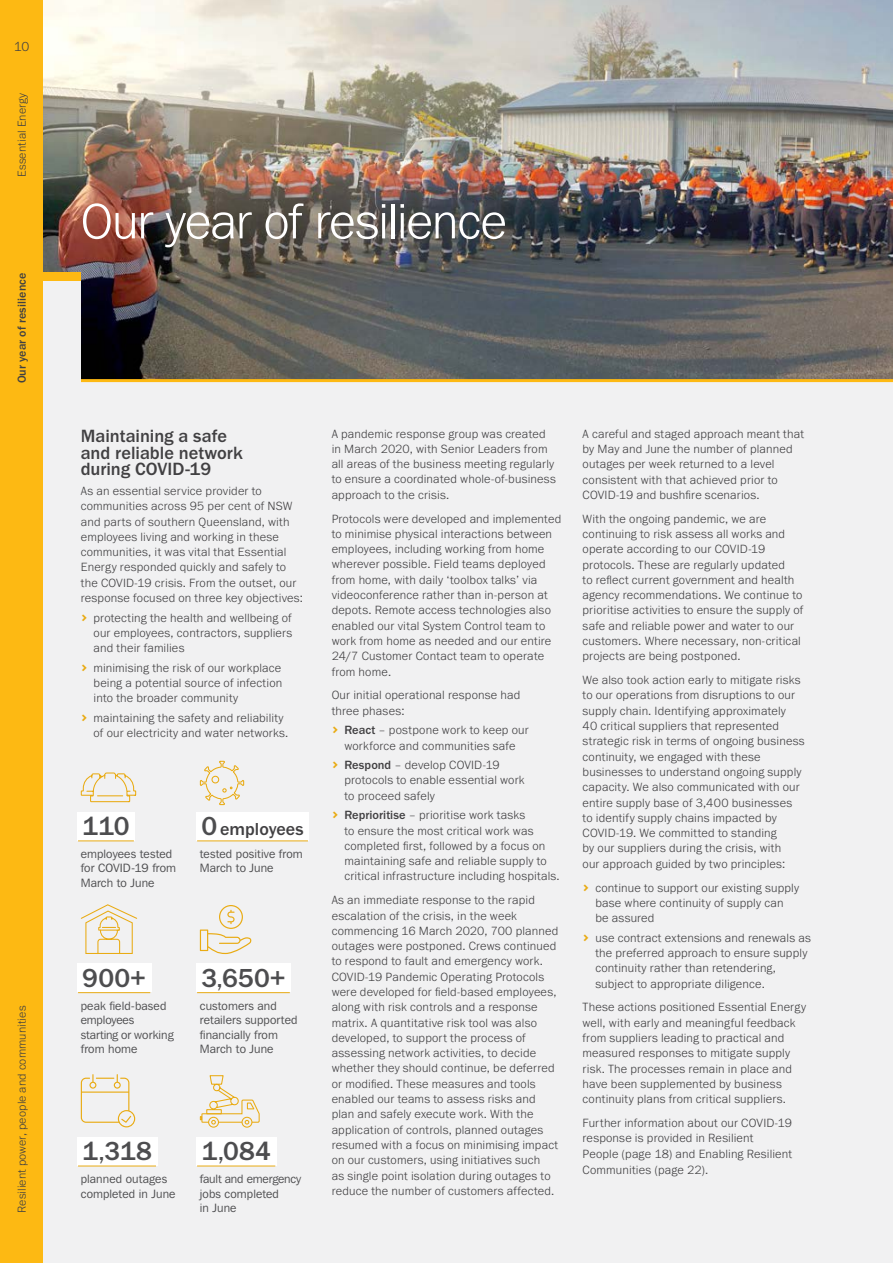
<style>
.page{position:relative;width:893px;height:1263px;background:#fff}
.page>*{position:absolute;margin:0;border:0;box-sizing:border-box;transform-origin:0 0}
.t1{font:300 51.3px "Franklin Gothic URW";letter-spacing:-.025em;color:#fff}
.t2{font:500 27px "Franklin Gothic URW";letter-spacing:.005em;color:#4d4d4f}
.t3{font:500 18.3px/16.8px "Franklin Gothic URW";color:#414042}
.t4{font:500 18px "Franklin Gothic URW";color:#414042}
.t5{font:300 13.5px "Franklin Gothic URW";color:#414042}
.t6{font:300 12.3px/15.3px "Franklin Gothic URW";letter-spacing:.015em;color:#414042}
.t7{font:12px/14.4px "Franklin Gothic IT Cby BT";letter-spacing:.01em;color:#4d4d4f}
.t8{font:300 12px "Franklin Gothic URW";letter-spacing:.01em;color:#414042}
.t9{font:500 12px "Franklin Gothic URW";letter-spacing:.01em;color:#414042}
.s1{font-family:"Campton";font-weight:700;color:#e9ab13}
.s2{font-size:27px;color:#4d4d4f}
.s3{font-size:24px}
.s4{font-weight:500}
</style>
<div class="page">
<div style="left:43px;top:0;width:850px;height:1263px;background:#f1f1f2"></div>
<img style="left:43px;top:0;width:850px;height:379px">
<hr style="left:62px;top:379px;width:831px;height:3px;background:#fdb913">
<div style="left:43px;top:281px;width:38px;height:304px;background:#f1f1f2"></div>
<div style="left:43px;top:273px;width:38px;height:8px;background:#fdb913"></div>
<svg style="left:200px;top:905px;width:51px;height:49px"></svg>
<div style="left:196px;top:964px;width:95px;height:28px;background:#fff"></div>
<hr style="left:197px;top:992px;width:93px;height:1px;background:#e9ab13">
<div style="left:77px;top:964px;width:74px;height:28px;background:#fff"></div>
<hr style="left:78px;top:992px;width:72px;height:1px;background:#e9ab13">
<svg style="left:199px;top:1075px;width:61px;height:53px"></svg>
<svg style="left:81px;top:1074px;width:54px;height:53px"></svg>
<div style="left:77px;top:1137px;width:80px;height:28px;background:#fff"></div>
<hr style="left:78px;top:1165px;width:78px;height:1px;background:#e9ab13">
<div style="left:196px;top:1137px;width:80px;height:28px;background:#fff"></div>
<hr style="left:197px;top:1165px;width:78px;height:1px;background:#e9ab13">
<svg style="left:80px;top:772px;width:57px;height:31px"></svg>
<svg style="left:199px;top:760px;width:46px;height:46px"></svg>
<div style="left:77px;top:812px;width:58px;height:28px;background:#fff"></div>
<hr style="left:78px;top:840px;width:56px;height:1px;background:#e9ab13">
<div style="left:196px;top:812px;width:113px;height:28px;background:#fff"></div>
<hr style="left:197px;top:840px;width:111px;height:1px;background:#e9ab13">
<svg style="left:80px;top:904px;width:58px;height:50px"></svg>
<div style="left:0;top:0;width:43px;height:1263px;background:#fdb913"></div>
<p class="t5" style="left:14px;top:38px;width:17px">10</p>
<p class="t8" style="left:14px;top:177px;width:86px;rotate:-90deg">Essential Energy</p>
<p class="t9" style="left:14px;top:383px;width:112px;rotate:-90deg">Our year of resilience</p>
<p class="t8" style="left:14px;top:1213px;width:209px;rotate:-90deg">Resilient power, people and communities</p>
<h1 class="t1" style="left:81px;top:189px;width:428px">Our year of resilience</h1>
<h3 class="t3" style="left:81px;top:427px;width:163px">Maintaining a safe and reliable network during COVID-19</h3>
<p class="t6" style="left:81px;top:483px;width:224px">As an essential service provider to communities across 95 per cent of NSW and parts of southern Queensland, with employees living and working in these communities, it was vital that Essential Energy responded quickly and safely to the COVID-19 crisis. From the outset, our response focused on three key objectives:</p>
<p class="t6" style="left:94px;top:609px;width:200px;text-align:justify;text-indent:-13px"><span class="s1">↑</span> protecting the health and wellbeing of our employees, contractors, suppliers and their families</p>
<p class="t6" style="left:94px;top:660px;width:190px;text-align:justify;text-indent:-13px"><span class="s1">↑</span> minimising the risk of our workplace being a potential source of infection into the broader community</p>
<p class="t6" style="left:94px;top:710px;width:196px;text-indent:-13px"><span class="s1">↑</span> maintaining the safety and reliability of our electricity and water networks.</p>
<h2 class="t2" style="left:82px;top:809px;width:49px">110</h2>
<p class="t7" style="left:81px;top:846px;width:97px">employees tested for COVID-19 from<br>March to June</p>
<h3 class="t4" style="left:201px;top:818px;width:104px"><span class="s2">0</span> employees</h3>
<p class="t7" style="left:200px;top:846px;width:104px">tested positive from<br>March to June</p>
<h2 class="t2" style="left:82px;top:961px;width:65px">900+</h2>
<p class="t7" style="left:81px;top:998px;width:94px">peak field-based employees starting or working from home</p>
<h2 class="t2" style="left:201px;top:961px;width:86px">3<span class="s3">,</span>650+</h2>
<p class="t7" style="left:200px;top:998px;width:99px">customers and retailers supported financially from<br>March to June</p>
<h2 class="t2" style="left:82px;top:1134px;width:71px">1<span class="s3">,</span>318</h2>
<p class="t7" style="left:81px;top:1171px;width:96px">planned outages completed in June</p>
<h2 class="t2" style="left:201px;top:1134px;width:71px">1<span class="s3">,</span>084</h2>
<p class="t7" style="left:200px;top:1171px;width:103px">fault and emergency jobs completed<br>in June</p>
<p class="t6" style="left:332px;top:426px;width:226px">A pandemic response group was created in March 2020, with Senior Leaders from all areas of the business meeting regularly to ensure a coordinated whole-of-business approach to the crisis.</p>
<p class="t6" style="left:332px;top:511px;width:231px">Protocols were developed and implemented to minimise physical interactions between employees, including working from home wherever possible. Field teams deployed from home, with daily ‘toolbox talks’ via videoconference rather than in-person at depots. Remote access technologies also enabled our vital System Control team to work from home as needed and our entire 24/7 Customer Contact team to operate from home.</p>
<p class="t6" style="left:332px;top:687px;width:190px">Our initial operational response had three phases:</p>
<p class="t6" style="left:332px;top:722px;width:198px;text-align:center"><span class="s1">↑</span> <span class="s4">React</span> – postpone work to keep our workforce and communities safe</p>
<p class="t6" style="left:344px;top:757px;width:182px;text-indent:-13px"><span class="s1">↑</span> <span class="s4">Respond</span> – develop COVID-19 protocols to enable essential work to proceed safely</p>
<p class="t6" style="left:344px;top:807px;width:217px;text-indent:-13px"><span class="s1">↑</span> <span class="s4">Reprioritise</span> – prioritise work tasks<br>to ensure the most critical work was completed first, followed by a focus on maintaining safe and reliable supply to critical infrastructure including hospitals.</p>
<p class="t6" style="left:332px;top:892px;width:228px">As an immediate response to the rapid escalation of the crisis, in the week commencing 16 March 2020, 700 planned outages were postponed. Crews continued to respond to fault and emergency work.<br>COVID-19 Pandemic Operating Protocols were developed for field-based employees, along with risk controls and a response matrix. A quantitative risk tool was also developed, to support the process of assessing network activities, to decide whether they should continue, be deferred or modified. These measures and tools enabled our teams to assess risks and plan and safely execute work. With the application of controls, planned outages resumed with a focus on minimising impact on our customers, using initiatives such<br>as single point isolation during outages to reduce the number of customers affected.</p>
<p class="t6" style="left:583px;top:426px;width:223px">A careful and staged approach meant that by May and June the number of planned outages per week returned to a level consistent with that achieved prior to COVID-19 and bushfire scenarios.</p>
<p class="t6" style="left:583px;top:511px;width:222px">With the ongoing pandemic, we are continuing to risk assess all works and operate according to our COVID-19 protocols. These are regularly updated<br>to reflect current government and health agency recommendations. We continue to prioritise activities to ensure the supply of safe and reliable power and water to our customers. Where necessary, non-critical projects are being postponed.</p>
<p class="t6" style="left:583px;top:672px;width:224px">We also took action early to mitigate risks to our operations from disruptions to our supply chain. Identifying approximately<br>40 critical suppliers that represented strategic risk in terms of ongoing business continuity, we engaged with these businesses to understand ongoing supply capacity. We also communicated with our entire supply base of 3,400 businesses to identify supply chains impacted by COVID-19. We committed to standing<br>by our suppliers during the crisis, with<br>our approach guided by two principles:</p>
<p class="t6" style="left:595px;top:879px;width:205px;text-indent:-13px"><span class="s1">↑</span> continue to support our existing supply base where continuity of supply can be assured</p>
<p class="t6" style="left:595px;top:930px;width:217px;text-indent:-13px"><span class="s1">↑</span> use contract extensions and renewals as the preferred approach to ensure supply continuity rather than retendering, subject to appropriate diligence.</p>
<p class="t6" style="left:583px;top:999px;width:225px">These actions positioned Essential Energy well, with early and meaningful feedback from suppliers leading to practical and measured responses to mitigate supply risk. The processes remain in place and have been supplemented by business continuity plans from critical suppliers.</p>
<p class="t6" style="left:583px;top:1115px;width:211px">Further information about our COVID-19 response is provided in Resilient<br>People (page 18) and Enabling Resilient</p>
<p class="t6" style="left:583px;top:1162px;width:127px">Communities (page 22).</p>
</div>
